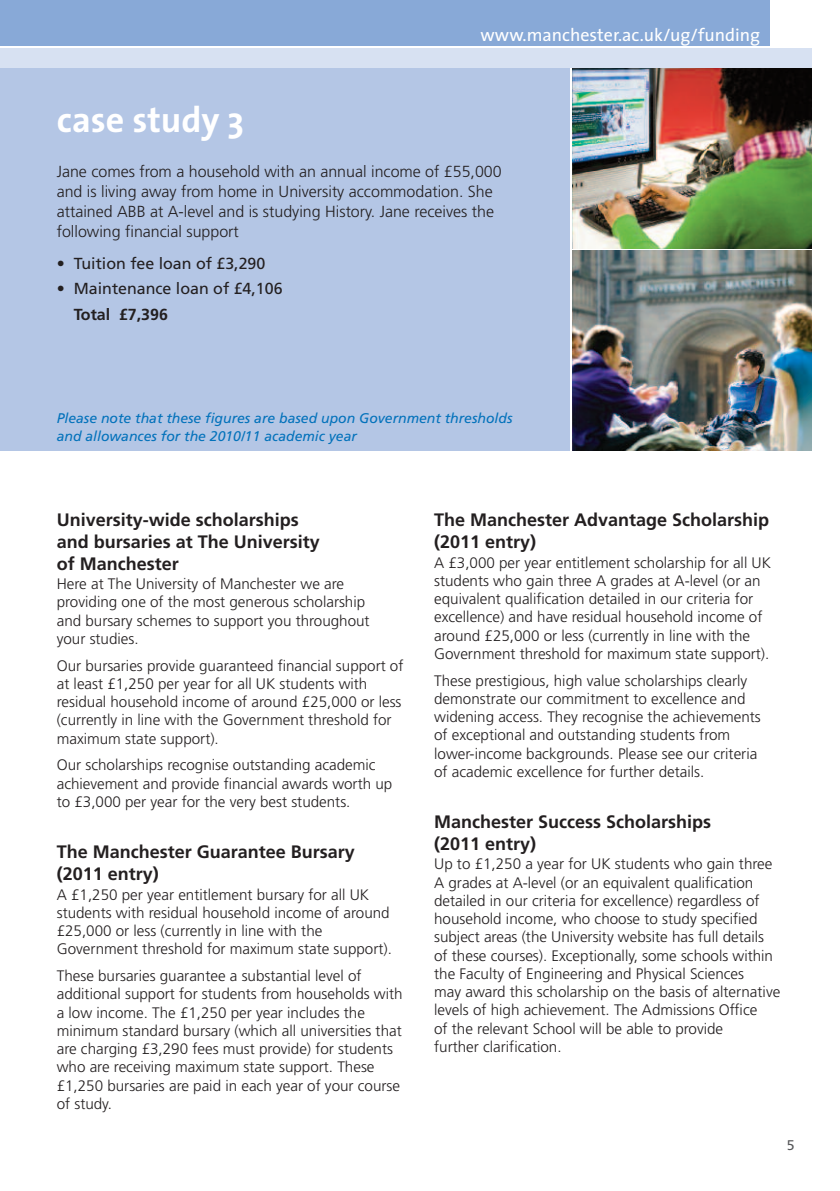
<style>
.page{position:relative;width:840px;height:1191px;background:#fff}
.page>*{position:absolute;margin:0;border:0;box-sizing:border-box;transform-origin:0 0}
.t1{font:700 36px "The Sans";color:#fff}
.t2{font:700 18px/21.6px "Frutiger";color:#231f20}
.t3{font:18px "The Sans";color:#fff}
.t4{font:300 16px/20px "Frutiger";color:#231f20}
.t5{font:16px "Frutiger";color:#231f20}
.t6{font:700 16px "Frutiger";color:#231f20}
.t7{font:300 15.2px/18.2px "Frutiger";color:#231f20}
.t8{font:italic 14px/18px "Frutiger";color:#0372bb}
.t9{font:14px "Frutiger";color:#57585a}
</style>
<div class="page">
<div style="left:0;top:66px;width:569px;height:385px;background:#b4c6e5"></div>
<img style="left:572px;top:68px;width:239px;height:180px">
<img style="left:572px;top:251px;width:239px;height:200px">
<div style="left:0;top:0;width:768px;height:45px;background:#88a9d7"></div>
<div style="left:0;top:48px;width:811px;height:20px;background:#d7e1f2"></div>
<p class="t3" style="left:480px;top:28px;width:281px">www.manchester.ac.uk/ug/funding</p>
<h1 class="t1" style="left:57px;top:105px;width:188px">case study 3</h1>
<p class="t4" style="left:57px;top:163px;width:446px">Jane comes from a household with an annual income of £55,000 and is living away from home in University accommodation. She attained ABB at A-level and is studying History. Jane receives the following financial support</p>
<p class="t5" style="left:57px;top:256px;width:210px">• Tuition fee loan of £3,290</p>
<p class="t5" style="left:57px;top:282px;width:227px">• Maintenance loan of £4,106</p>
<p class="t6" style="left:74px;top:308px;width:96px">Total £7,396</p>
<p class="t8" style="left:57px;top:410px;width:457px">Please note that these figures are based upon Government thresholds and allowances for the 2010/11 academic year</p>
<p class="t2" style="left:57px;top:511px;width:264px">University-wide scholarships and bursaries at The University of Manchester</p>
<p class="t7" style="left:57px;top:576px;width:314px">Here at The University of Manchester we are providing one of the most generous scholarship and bursary schemes to support you throughout your studies.</p>
<p class="t7" style="left:57px;top:657px;width:348px">Our bursaries provide guaranteed financial support of at least £1,250 per year for all UK students with residual household income of around £25,000 or less (currently in line with the Government threshold for maximum state support).</p>
<p class="t7" style="left:57px;top:757px;width:337px">Our scholarships recognise outstanding academic achievement and provide financial awards worth up to £3,000 per year for the very best students.</p>
<p class="t2" style="left:57px;top:842px;width:299px">The Manchester Guarantee Bursary (2011 entry)</p>
<p class="t7" style="left:57px;top:886px;width:336px">A £1,250 per year entitlement bursary for all UK students with residual household income of around £25,000 or less (currently in line with the Government threshold for maximum state support).</p>
<p class="t7" style="left:57px;top:967px;width:347px">These bursaries guarantee a substantial level of additional support for students from households with a low income. The £1,250 per year includes the minimum standard bursary (which all universities that are charging £3,290 fees must provide) for students who are receiving maximum state support. These £1,250 bursaries are paid in each year of your course of study.</p>
<p class="t2" style="left:434px;top:511px;width:336px">The Manchester Advantage Scholarship (2011 entry)</p>
<p class="t7" style="left:434px;top:554px;width:338px">A £3,000 per year entitlement scholarship for all UK students who gain three A grades at A-level (or an equivalent qualification detailed in our criteria for excellence) and have residual household income of around £25,000 or less (currently in line with the Government threshold for maximum state support).</p>
<p class="t7" style="left:434px;top:672px;width:328px">These prestigious, high value scholarships clearly demonstrate our commitment to excellence and widening access. They recognise the achievements of exceptional and outstanding students from lower-income backgrounds. Please see our criteria of academic excellence for further details.</p>
<p class="t2" style="left:434px;top:812px;width:278px">Manchester Success Scholarships (2011 entry)</p>
<p class="t7" style="left:434px;top:856px;width:347px">Up to £1,250 a year for UK students who gain three A grades at A-level (or an equivalent qualification detailed in our criteria for excellence) regardless of household income, who choose to study specified subject areas (the University website has full details of these courses). Exceptionally, some schools within the Faculty of Engineering and Physical Sciences<br>may award this scholarship on the basis of alternative levels of high achievement. The Admissions Office<br>of the relevant School will be able to provide<br>further clarification.</p>
<p class="t9" style="left:786px;top:1140px;width:9px">5</p>
</div>
